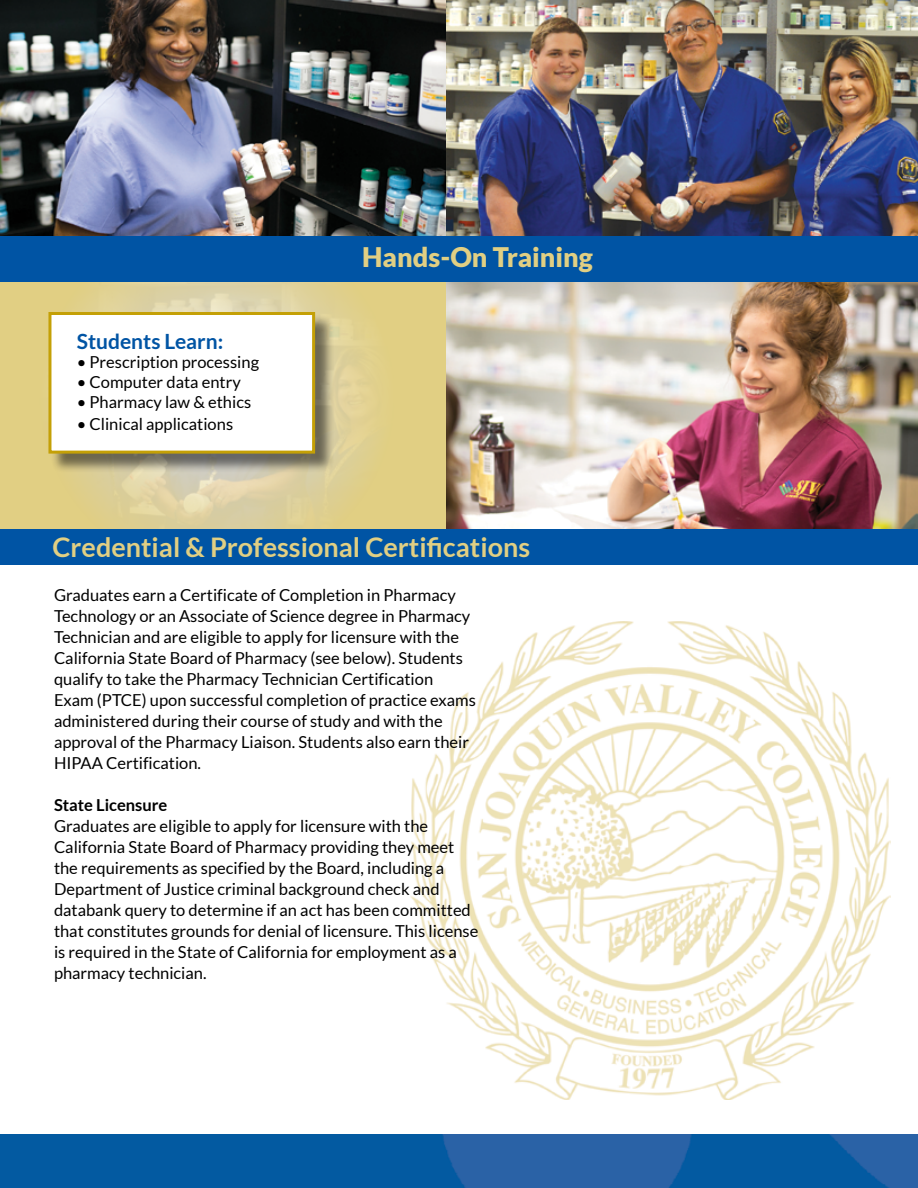
<style>
.page{position:relative;width:918px;height:1188px;background:#fff}
.page>*{position:absolute;margin:0;border:0;box-sizing:border-box;transform-origin:0 0}
.t1{font:700 27px "Lato";color:#e1cf83}
.t2{font:900 27px "Lato";color:#e1cf83}
.t3{font:700 21px "Lato";color:#0054a4}
.t4{font:16.5px/21px "Lato";color:#000}
.t5{font:700 16.5px "Lato";color:#000}
</style>
<div class="page">
<img style="left:446px;top:0;width:472px;height:237px">
<svg style="left:0;top:282px;width:447px;height:247px;background:#dfcf8f"></svg>
<div style="left:0;top:529px;width:918px;height:36px;background:#0054a4"></div>
<img style="left:0;top:1134px;width:918px;height:54px">
<img style="left:410px;top:621px;width:481px;height:478px">
<img style="left:0;top:0;width:446px;height:237px">
<img style="left:447px;top:282px;width:471px;height:247px">
<div style="left:51px;top:314px;width:283px;height:158px;background:#000;opacity:.5"></div>
<div style="left:48px;top:312px;width:267px;height:142px;background:#fff;border:3px solid #c4a006"></div>
<div style="left:0;top:237px;width:918px;height:45px;background:#0054a4"></div>
<p class="t3" style="left:77px;top:329px;width:148px">Students Learn:</p>
<p class="t4" style="left:77px;top:352px;width:184px">• Prescription processing</p>
<p class="t4" style="left:77px;top:372px;width:166px">• Computer data entry</p>
<p class="t4" style="left:77px;top:391px;width:176px">• Pharmacy law &amp; ethics</p>
<p class="t4" style="left:77px;top:413px;width:158px">• Clinical applications</p>
<p class="t2" style="left:362px;top:241px;width:232px">Hands-On Training</p>
<p class="t1" style="left:52px;top:532px;width:479px">Credential &amp; Professional Certifications</p>
<p class="t4" style="left:54px;top:584px;width:423px">Graduates earn a Certificate of Completion in Pharmacy Technology or an Associate of Science degree in Pharmacy Technician and are eligible to apply for licensure with the California State Board of Pharmacy (see below). Students qualify to take the Pharmacy Technician Certification Exam (PTCE) upon successful completion of practice exams administered during their course of study and with the approval of the Pharmacy Liaison. Students also earn their HIPAA Certification.</p>
<p class="t5" style="left:54px;top:795px;width:115px">State Licensure</p>
<p class="t4" style="left:54px;top:815px;width:426px">Graduates are eligible to apply for licensure with the California State Board of Pharmacy providing they meet the requirements as specified by the Board, including a Department of Justice criminal background check and databank query to determine if an act has been committed that constitutes grounds for denial of licensure. This license is required in the State of California for employment as a pharmacy technician.</p>
</div>
